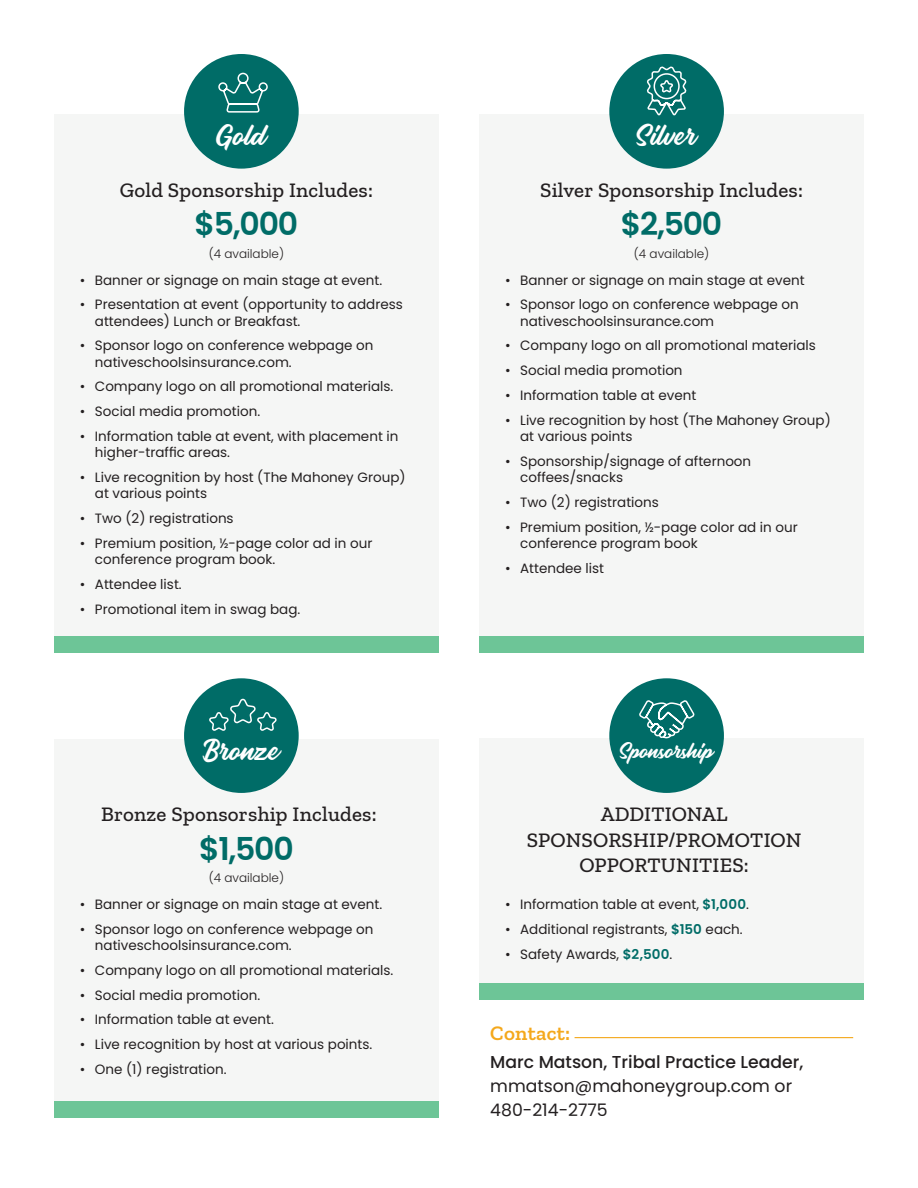
<style>
.page{position:relative;width:918px;height:1188px;background:#fff}
.page>*{position:absolute;margin:0;border:0;box-sizing:border-box;transform-origin:0 0}
.t1{font:600 31.5px "Poppins";letter-spacing:-.04em;color:#006c67}
.t2{font:24px "Rupture DEMO";color:#fff}
.t3{font:500 21px/25.2px "Zilla Slab";letter-spacing:.01em;color:#231f20;text-align:center}
.t4{font:600 21px "Zilla Slab";letter-spacing:.01em;color:#f4a81c}
.t5{font:18px "Rupture DEMO";color:#fff}
.t6{font:17.25px/24px "Poppins";color:#231f20}
.t7{font:500 17.25px "Poppins";color:#231f20}
.t8{font:13.5px/16.2px "Poppins";color:#231f20}
.t9{font:300 12px "Poppins";color:#231f20}
.s1{font-weight:600;color:#006c67}
</style>
<div class="page">
<div style="left:54px;top:114px;width:385px;height:538px;background:#f5f6f5"></div>
<div style="left:54px;top:739px;width:385px;height:379px;background:#f5f6f5"></div>
<div style="left:479px;top:114px;width:385px;height:538px;background:#f5f6f5"></div>
<div style="left:479px;top:739px;width:385px;height:261px;background:#f5f6f5"></div>
<div style="left:54px;top:636px;width:385px;height:16px;background:#6dc597"></div>
<div style="left:54px;top:1101px;width:385px;height:17px;background:#6dc597"></div>
<div style="left:479px;top:636px;width:385px;height:16px;background:#6dc597"></div>
<div style="left:479px;top:984px;width:385px;height:16px;background:#6dc597"></div>
<div style="left:184px;top:54px;width:115px;height:115px;background:#006c67;border-radius:50%"></div>
<div style="left:184px;top:678px;width:115px;height:115px;background:#006c67;border-radius:50%"></div>
<div style="left:609px;top:54px;width:115px;height:115px;background:#006c67;border-radius:50%"></div>
<div style="left:609px;top:678px;width:115px;height:115px;background:#006c67;border-radius:50%"></div>
<hr style="left:575px;top:1037px;width:278px;height:1px;background:#f4a81c">
<svg style="left:218px;top:72px;width:50px;height:41px"></svg>
<svg style="left:639px;top:700px;width:56px;height:39px"></svg>
<svg style="left:209px;top:698px;width:68px;height:33px"></svg>
<svg style="left:645px;top:54px;width:43px;height:111px"></svg>
<h2 class="t2" style="left:216px;top:122px;width:52px">Gold</h2>
<h2 class="t2" style="left:636px;top:122px;width:62px">Silver</h2>
<h3 class="t3" style="left:120px;top:178px;width:255px">Gold Sponsorship Includes:</h3>
<h3 class="t3" style="left:540px;top:178px;width:264px">Silver Sponsorship Includes:</h3>
<h1 class="t1" style="left:195px;top:206px;width:105px">$5,000</h1>
<h1 class="t1" style="left:621px;top:206px;width:103px">$2,500</h1>
<p class="t9" style="left:209px;top:247px;width:77px">(4 available)</p>
<p class="t9" style="left:634px;top:247px;width:77px">(4 available)</p>
<p class="t8" style="left:80px;top:272px;width:304px">• Banner or signage on main stage at event.</p>
<p class="t8" style="left:95px;top:297px;width:309px;text-indent:-15px">• Presentation at event (opportunity to address attendees) Lunch or Breakfast.</p>
<p class="t8" style="left:95px;top:338px;width:280px;text-indent:-15px">• Sponsor logo on conference webpage on nativeschoolsinsurance.com.</p>
<p class="t8" style="left:80px;top:379px;width:315px">• Company logo on all promotional materials.</p>
<p class="t8" style="left:80px;top:404px;width:182px">• Social media promotion.</p>
<p class="t8" style="left:95px;top:428px;width:305px;text-indent:-15px">• Information table at event, with placement in higher-traffic areas.</p>
<p class="t8" style="left:95px;top:469px;width:312px;text-indent:-15px">• Live recognition by host (The Mahoney Group) at various points</p>
<p class="t8" style="left:80px;top:510px;width:155px">• Two (2) registrations</p>
<p class="t8" style="left:95px;top:535px;width:279px;text-indent:-15px">• Premium position, ½-page color ad in our conference program book.</p>
<p class="t8" style="left:80px;top:576px;width:103px">• Attendee list.</p>
<p class="t8" style="left:80px;top:601px;width:222px">• Promotional item in swag bag.</p>
<p class="t8" style="left:505px;top:272px;width:301px">• Banner or signage on main stage at event</p>
<p class="t8" style="left:520px;top:297px;width:280px;text-indent:-15px">• Sponsor logo on conference webpage on nativeschoolsinsurance.com</p>
<p class="t8" style="left:505px;top:338px;width:312px">• Company logo on all promotional materials</p>
<p class="t8" style="left:505px;top:363px;width:179px">• Social media promotion</p>
<p class="t8" style="left:505px;top:387px;width:193px">• Information table at event</p>
<p class="t8" style="left:520px;top:412px;width:312px;text-indent:-15px">• Live recognition by host (The Mahoney Group) at various points</p>
<p class="t8" style="left:520px;top:453px;width:233px;text-indent:-15px">• Sponsorship/signage of afternoon coffees/snacks</p>
<p class="t8" style="left:505px;top:494px;width:155px">• Two (2) registrations</p>
<p class="t8" style="left:520px;top:519px;width:279px;text-indent:-15px">• Premium position, ½-page color ad in our conference program book</p>
<p class="t8" style="left:505px;top:560px;width:101px">• Attendee list</p>
<h2 class="t2" style="left:203px;top:737px;width:78px">Bronze</h2>
<h3 class="t5" style="left:620px;top:741px;width:95px">Sponsorship</h3>
<h3 class="t3" style="left:101px;top:802px;width:277px">Bronze Sponsorship Includes:</h3>
<h1 class="t1" style="left:199px;top:830px;width:96px">$1,500</h1>
<p class="t9" style="left:209px;top:871px;width:77px">(4 available)</p>
<h3 class="t3" style="left:527px;top:802px;width:276px">ADDITIONAL<br>SPONSORSHIP/PROMOTION<br>OPPORTUNITIES:</h3>
<p class="t8" style="left:80px;top:896px;width:304px">• Banner or signage on main stage at event.</p>
<p class="t8" style="left:95px;top:921px;width:280px;text-indent:-15px">• Sponsor logo on conference webpage on nativeschoolsinsurance.com.</p>
<p class="t8" style="left:80px;top:962px;width:315px">• Company logo on all promotional materials.</p>
<p class="t8" style="left:80px;top:987px;width:182px">• Social media promotion.</p>
<p class="t8" style="left:80px;top:1012px;width:196px">• Information table at event.</p>
<p class="t8" style="left:80px;top:1037px;width:294px">• Live recognition by host at various points.</p>
<p class="t8" style="left:80px;top:1061px;width:148px">• One (1) registration.</p>
<p class="t8" style="left:505px;top:896px;width:245px">• Information table at event, <span class="s1">$1,000</span>.</p>
<p class="t8" style="left:505px;top:921px;width:239px">• Additional registrants, <span class="s1">$150</span> each.</p>
<p class="t8" style="left:505px;top:946px;width:169px">• Safety Awards, <span class="s1">$2,500</span>.</p>
<h3 class="t4" style="left:490px;top:1021px;width:81px">Contact:</h3>
<p class="t7" style="left:490px;top:1052px;width:315px">Marc Matson, Tribal Practice Leader,</p>
<p class="t6" style="left:490px;top:1074px;width:303px">mmatson@mahoneygroup.com or<br>480-214-2775</p>
</div>
